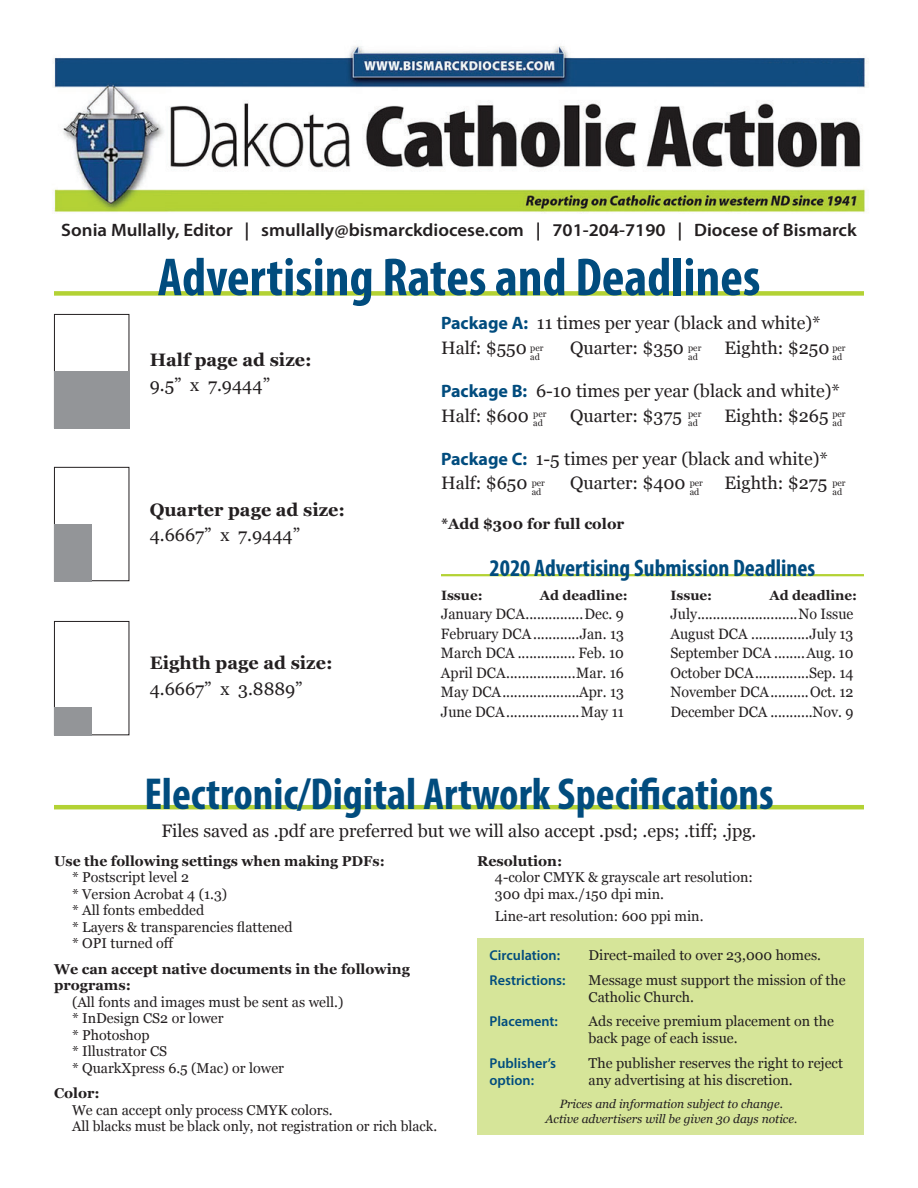
<style>
.page{position:relative;width:918px;height:1188px;background:#fff}
.page>*{position:absolute;margin:0;border:0;box-sizing:border-box;transform-origin:0 0}
.t1{font:700 condensed 54px "Myriad Pro";color:#014c7e}
.t2{font:700 condensed 45px "Myriad Pro";color:#014c7e}
.t3{font:700 condensed 24px "Myriad Pro";color:#014c7e}
.t4{font:18px/24.6px "Georgia";color:#231f20}
.t5{font:600 18px "Myriad Pro";color:#231f20;scale:1.05 1}
.t6{font:700 18px "Georgia";color:#231f20}
.t7{font:15px/19.5px "Georgia";color:#231f20;text-align:justify;scale:.95 1}
.t8{font:700 15px "Georgia";color:#231f20}
.t9{font:14.25px/16.5px "Georgia";color:#231f20}
.t10{font:700 14.25px/16.5px "Georgia";color:#231f20}
.t11{font:600 14.25px "Myriad Pro";color:#014c7e}
.t12{font:700 13.5px "Georgia";color:#231f20}
.t13{font:italic 12px/14.4px "Georgia";color:#231f20;text-align:center}
.t14{font:9px/9px "Georgia";color:#231f20}
.s1{font-family:"Myriad Pro";font-weight:700;color:#014c7e}
</style>
<div class="page">
<div style="left:477px;top:939px;width:387px;height:196px;background:#d6e599"></div>
<img style="left:53px;top:46px;width:814px;height:168px">
<div style="left:54px;top:314px;width:75px;height:114px;border:1px solid #231f20"></div>
<div style="left:54px;top:371px;width:75px;height:57px;background:#939598"></div>
<div style="left:54px;top:467px;width:75px;height:114px;border:1px solid #231f20"></div>
<div style="left:54px;top:621px;width:75px;height:114px;border:1px solid #231f20"></div>
<div style="left:54px;top:524px;width:38px;height:57px;background:#939598"></div>
<div style="left:54px;top:707px;width:38px;height:28px;background:#939598"></div>
<div style="left:54px;top:291px;width:810px;height:5px;background:#b3d234"></div>
<hr style="left:54px;top:805px;width:810px;height:4px;background:#b3d234">
<hr style="left:441px;top:574px;width:423px;height:2px;background:#b3d234">
<p class="t5" style="left:61px;top:219px;width:759px">Sonia Mullally, Editor | smullally@bismarckdiocese.com | 701-204-7190 | Diocese of Bismarck</p>
<h1 class="t1" style="left:158px;top:243px;width:604px">Advertising Rates and Deadlines</h1>
<p class="t6" style="left:150px;top:346px;width:164px">Half page ad size:</p>
<p class="t4" style="left:150px;top:372px;width:122px">9.5” x 7.9444”</p>
<p class="t6" style="left:150px;top:496px;width:197px">Quarter page ad size:</p>
<p class="t4" style="left:150px;top:522px;width:152px">4.6667” x 7.9444”</p>
<p class="t6" style="left:150px;top:650px;width:184px">Eighth page ad size:</p>
<p class="t4" style="left:150px;top:676px;width:154px">4.6667” x 3.8889”</p>
<p class="t4" style="left:441px;top:310px;width:381px"><span class="s1">Package A:</span> 11 times per year (black and white)*<br>Half: $550</p>
<p class="t4" style="left:570px;top:334px;width:115px">Quarter: $350</p>
<p class="t4" style="left:724px;top:334px;width:106px">Eighth: $250</p>
<p class="t4" style="left:441px;top:378px;width:400px"><span class="s1">Package B:</span> 6-10 times per year (black and white)*<br>Half: $600</p>
<p class="t14" style="left:832px;top:343px;width:15px">per ad</p>
<p class="t14" style="left:688px;top:343px;width:15px">per ad</p>
<p class="t14" style="left:530px;top:343px;width:15px">per ad</p>
<p class="t4" style="left:570px;top:402px;width:113px">Quarter: $375</p>
<p class="t4" style="left:724px;top:402px;width:106px">Eighth: $265</p>
<p class="t4" style="left:441px;top:445px;width:389px"><span class="s1">Package C:</span> 1-5 times per year (black and white)*<br>Half: $650</p>
<p class="t14" style="left:832px;top:409px;width:15px">per ad</p>
<p class="t14" style="left:688px;top:409px;width:15px">per ad</p>
<p class="t14" style="left:533px;top:409px;width:15px">per ad</p>
<p class="t4" style="left:570px;top:470px;width:117px">Quarter: $400</p>
<p class="t4" style="left:724px;top:470px;width:104px">Eighth: $275</p>
<p class="t8" style="left:441px;top:512px;width:185px">*Add $300 for full color</p>
<p class="t14" style="left:832px;top:478px;width:15px">per ad</p>
<p class="t14" style="left:690px;top:478px;width:15px">per ad</p>
<p class="t14" style="left:532px;top:478px;width:15px">per ad</p>
<h3 class="t3" style="left:490px;top:553px;width:327px">2020 Advertising Submission Deadlines</h3>
<p class="t12" style="left:441px;top:585px;width:43px">Issue:</p>
<p class="t12" style="left:540px;top:585px;width:89px">Ad deadline:</p>
<p class="t7" style="left:441px;top:604px;width:194px">January DCA...............Dec. 9<br>February DCA............Jan. 13<br>March DCA ............... Feb. 10<br>April DCA..................Mar. 16<br>May DCA....................Apr. 13<br>June DCA...................May 11</p>
<p class="t12" style="left:670px;top:585px;width:43px">Issue:</p>
<p class="t12" style="left:769px;top:585px;width:89px">Ad deadline:</p>
<p class="t7" style="left:670px;top:604px;width:194px">July..........................No Issue August DCA ...............July 13<br>September DCA ........Aug. 10<br>October DCA..............Sep. 14<br>November DCA..........Oct. 12<br>December DCA ...........Nov. 9</p>
<h2 class="t2" style="left:144px;top:766px;width:631px">Electronic/Digital Artwork Specifications</h2>
<p class="t4" style="left:161px;top:818px;width:597px">Files saved as .pdf are preferred but we will also accept .psd; .eps; .tiff; .jpg.</p>
<p class="t10" style="left:54px;top:852px;width:332px">Use the following settings when making PDFs:</p>
<p class="t9" style="left:72px;top:868px;width:222px">* Postscript level 2<br>* Version Acrobat 4 (1.3)<br>* All fonts embedded<br>* Layers &amp; transparencies flattened * OPI turned off</p>
<p class="t10" style="left:54px;top:960px;width:357px">We can accept native documents in the following programs:</p>
<p class="t9" style="left:72px;top:993px;width:273px">(All fonts and images must be sent as well.) * InDesign CS2 or lower<br>* Photoshop<br>* Illustrator CS<br>* QuarkXpress 6.5 (Mac) or lower</p>
<p class="t10" style="left:54px;top:1084px;width:47px">Color:</p>
<p class="t9" style="left:72px;top:1101px;width:367px">We can accept only process CMYK colors.<br>All blacks must be black only, not registration or rich black.</p>
<p class="t10" style="left:477px;top:852px;width:87px">Resolution:</p>
<p class="t9" style="left:495px;top:868px;width:259px">4-color CMYK &amp; grayscale art resolution:<br>300 dpi max./150 dpi min.</p>
<p class="t9" style="left:495px;top:907px;width:210px">Line-art resolution: 600 ppi min.</p>
<p class="t11" style="left:490px;top:946px;width:72px">Circulation:</p>
<p class="t9" style="left:589px;top:946px;width:234px">Direct-mailed to over 23,000 homes.</p>
<p class="t11" style="left:490px;top:971px;width:77px">Restrictions:</p>
<p class="t9" style="left:589px;top:971px;width:259px;line-height:17.1px">Message must support the mission of the<br>Catholic Church.</p>
<p class="t11" style="left:490px;top:1012px;width:70px">Placement:</p>
<p class="t9" style="left:589px;top:1012px;width:247px;line-height:17.1px">Ads receive premium placement on the back page of each issue.</p>
<p class="t11" style="left:490px;top:1054px;width:68px">Publisher’s</p>
<p class="t9" style="left:589px;top:1054px;width:256px">The publisher reserves the right to reject</p>
<p class="t11" style="left:490px;top:1071px;width:46px">option:</p>
<p class="t9" style="left:589px;top:1071px;width:206px">any advertising at his discretion.</p>
<p class="t13" style="left:546px;top:1097px;width:253px">Prices and information subject to change.<br>Active advertisers will be given 30 days notice.</p>
</div>
